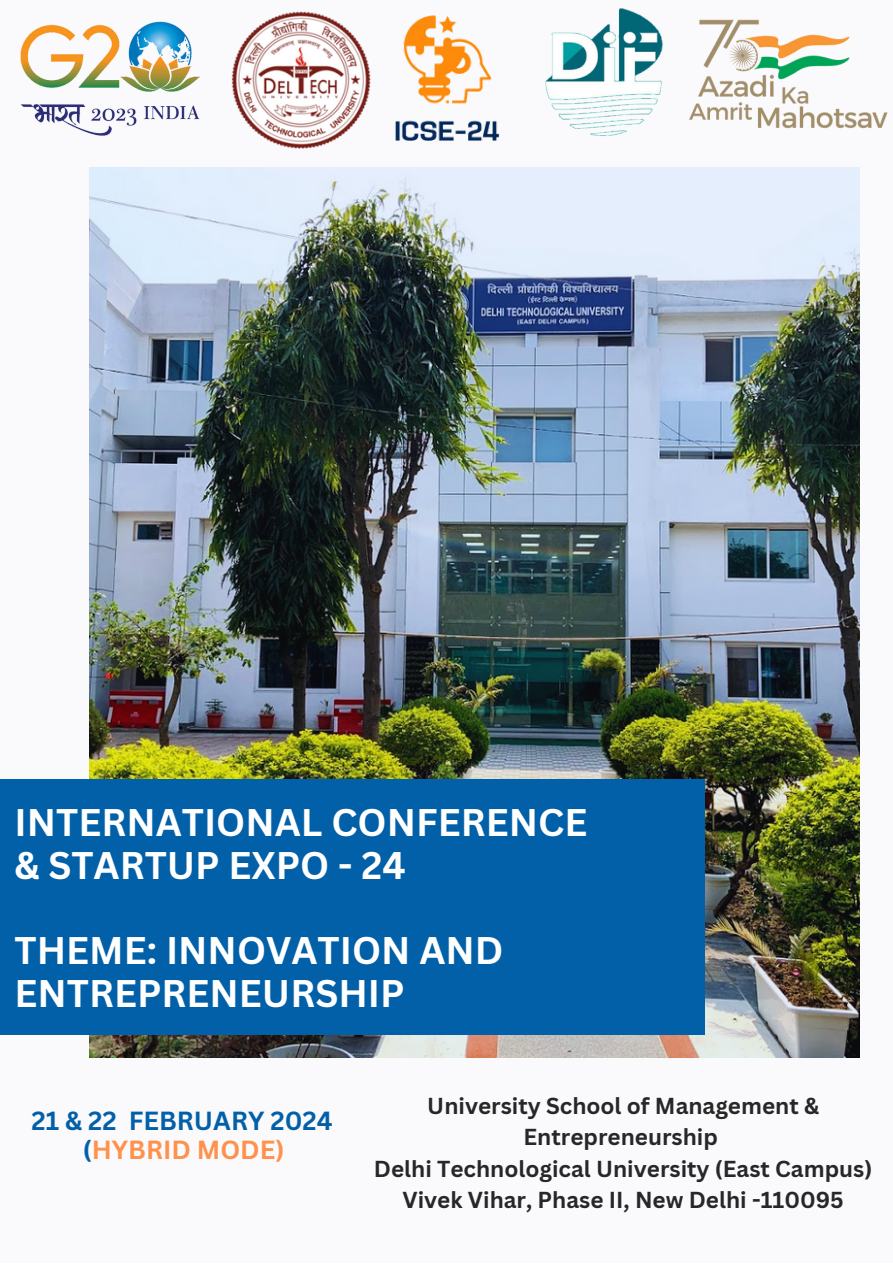
<style>
.page{position:relative;width:893px;height:1264px;background:#fff}
.page>*{position:absolute;margin:0;border:0;box-sizing:border-box;transform-origin:0 0}
.t1{font:700 37.5px/42.8px "Canva Sans";color:#fff}
.t2{font:700 25.5px "Canva Sans";color:#0260a8}
.t3{font:700 25.5px "Canva Sans";color:#ff914d}
.t4{font:700 22.5px/31.5px "Canva Sans";color:#272727;text-align:center}
.s1{color:#0260a8}
</style>
<div class="page">
<div style="left:0;top:0;width:892px;height:1262px;background:#faf9fb"></div>
<img style="left:89px;top:168px;width:770px;height:889px">
<div style="left:0;top:779px;width:704px;height:255px;background:#0260a8"></div>
<img style="left:20px;top:21px;width:210px;height:155px">
<img style="left:689px;top:19px;width:199px;height:110px">
<img style="left:557px;top:8px;width:106px;height:128px">
<img style="left:232px;top:11px;width:103px;height:137px">
<img style="left:335px;top:15px;width:222px;height:126px">
<p class="t1" style="left:15px;top:800px;width:574px">INTERNATIONAL CONFERENCE</p>
<p class="t1" style="left:15px;top:842px;width:392px">&amp; STARTUP EXPO - 24</p>
<p class="t1" style="left:15px;top:928px;width:490px">THEME: INNOVATION AND<br>ENTREPRENEURSHIP</p>
<p class="t2" style="left:32px;top:1102px;width:302px">21 &amp; 22 FEBRUARY 2024</p>
<p class="t3" style="left:83px;top:1131px;width:203px"><span class="s1">(</span>HYBRID MODE)</p>
<p class="t4" style="left:427px;top:1089px;width:393px">University School of Management &amp;<br>Entrepreneurship</p>
<p class="t4" style="left:374px;top:1151px;width:500px">Delhi Technological University (East Campus)<br>Vivek Vihar, Phase II, New Delhi -110095</p>
</div>
